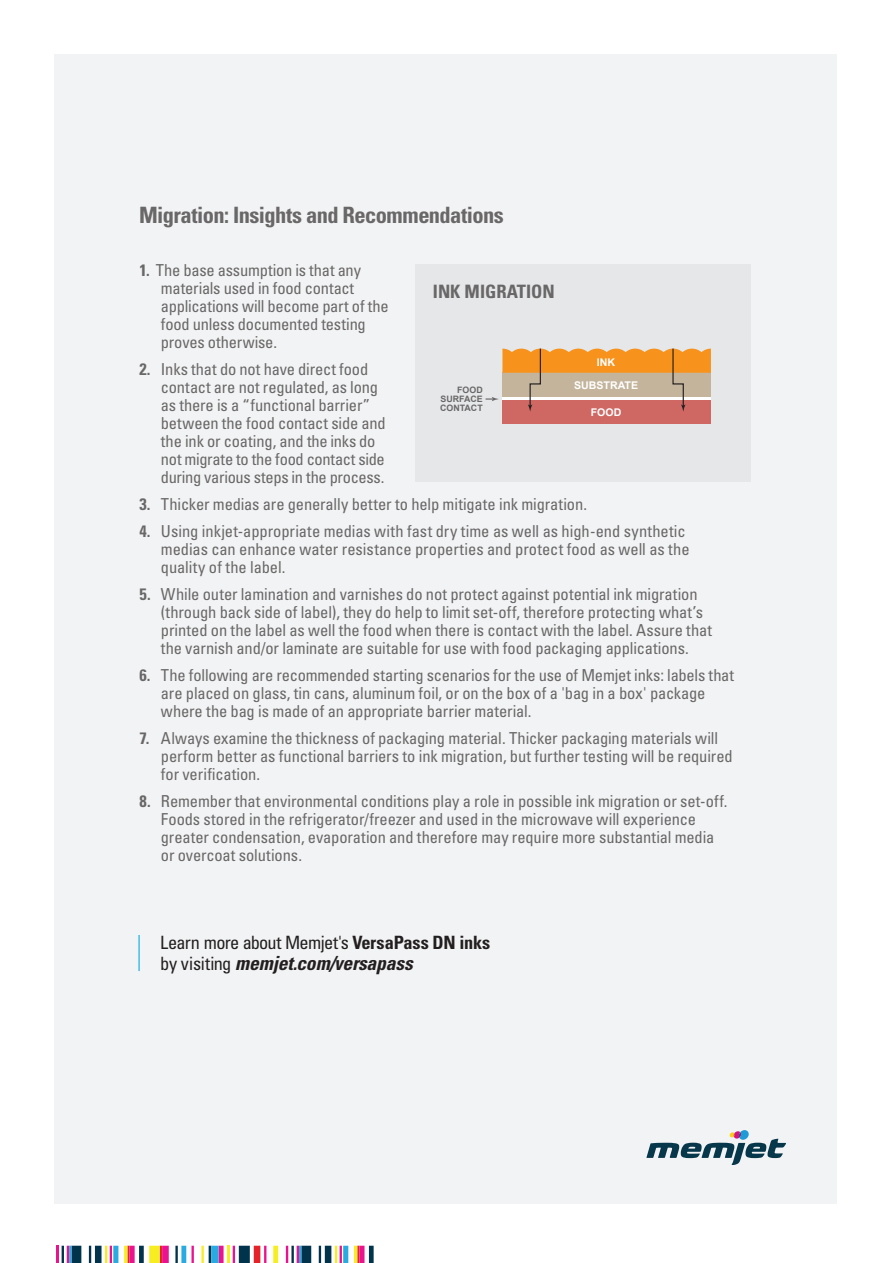
<style>
.page{position:relative;width:893px;height:1263px;background:#fff}
.page>*{position:absolute;margin:0;border:0;box-sizing:border-box;transform-origin:0 0}
.t1{font:700 condensed 22.5px "Univers LT Std";letter-spacing:-.025em;color:#696768}
.t2{font:italic 700 condensed 19.5px "Univers LT Std";letter-spacing:-.01em;color:#231f20}
.t3{font:700 condensed 18.45px "Univers LT Std";color:#696768}
.t4{font:condensed 18.3px "Univers LT Std";letter-spacing:-.035em;color:#231f20}
.t5{font:condensed 16.5px/18px "Univers LT Std";letter-spacing:-.01em;color:#696768}
.t6{font:700 10.65px "Arial";color:#fff}
.t7{font:700 8.85px/8.9px "Arial";color:#696768;text-align:justify}
.s1{font-weight:700}
.s2{font-weight:400;font-style:normal;font-size:18.3px}
</style>
<div class="page">
<div style="left:54px;top:54px;width:782px;height:1149px;background:#f2f3f4"></div>
<div style="left:415px;top:265px;width:336px;height:217px;background:#e5e7e9"></div>
<div style="left:502px;top:400px;width:209px;height:24px;background:#cf6863"></div>
<svg style="left:486px;top:348px;width:225px;height:64px"></svg>
<svg style="left:646px;top:1130px;width:140px;height:35px"></svg>
<hr style="left:139px;top:935px;width:1px;height:36px;background:#00aeef">
<svg style="left:56px;top:1246px;width:318px;height:17px"></svg>
<h1 class="t1" style="left:139px;top:201px;width:366px">Migration: Insights and Recommendations</h1>
<p class="t5" style="left:161px;top:261px;width:229px;text-indent:-21px"><span class="s1">1.</span> The base assumption is that any materials used in food contact applications will become part of the food unless documented testing proves otherwise.</p>
<p class="t5" style="left:161px;top:360px;width:226px;text-indent:-21px"><span class="s1">2.</span> Inks that do not have direct food contact are not regulated, as long as there is a “functional barrier” between the food contact side and the ink or coating, and the inks do not migrate to the food contact side during various steps in the process.</p>
<p class="t5" style="left:139px;top:495px;width:449px"><span class="s1">3.</span> Thicker medias are generally better to help mitigate ink migration.</p>
<p class="t5" style="left:161px;top:522px;width:530px;text-indent:-21px"><span class="s1">4.</span> Using inkjet-appropriate medias with fast dry time as well as high-end synthetic medias can enhance water resistance properties and protect food as well as the quality of the label.</p>
<p class="t5" style="left:161px;top:585px;width:553px;text-indent:-21px"><span class="s1">5.</span> While outer lamination and varnishes do not protect against potential ink migration (through back side of label), they do help to limit set-off, therefore protecting what’s printed on the label as well the food when there is contact with the label. Assure that the varnish and/or laminate are suitable for use with food packaging applications.</p>
<p class="t5" style="left:161px;top:666px;width:575px;text-indent:-21px"><span class="s1">6.</span> The following are recommended starting scenarios for the use of Memjet inks: labels that are placed on glass, tin cans, aluminum foil, or on the box of a 'bag in a box' package where the bag is made of an appropriate barrier material.</p>
<p class="t5" style="left:161px;top:729px;width:573px;text-indent:-21px"><span class="s1">7.</span> Always examine the thickness of packaging material. Thicker packaging materials will perform better as functional barriers to ink migration, but further testing will be required for verification.</p>
<p class="t5" style="left:161px;top:792px;width:568px;text-indent:-21px"><span class="s1">8.</span> Remember that environmental conditions play a role in possible ink migration or set-off.<br>Foods stored in the refrigerator/freezer and used in the microwave will experience greater condensation, evaporation and therefore may require more substantial media or overcoat solutions.</p>
<p class="t3" style="left:433px;top:280px;width:123px">INK MIGRATION</p>
<p class="t6" style="left:597px;top:355px;width:20px">INK</p>
<p class="t6" style="left:574px;top:378px;width:65px">SUBSTRATE</p>
<p class="t7" style="left:440px;top:386px;width:44px;text-indent:17px">FOOD SURFACE CONTACT</p>
<p class="t6" style="left:591px;top:405px;width:32px">FOOD</p>
<p class="t4" style="left:160px;top:930px;width:332px">Learn more about Memjet's <span class="s1">VersaPass DN inks</span></p>
<p class="t2" style="left:160px;top:951px;width:254px"><span class="s2">by visiting</span> memjet.com/versapass</p>
</div>
